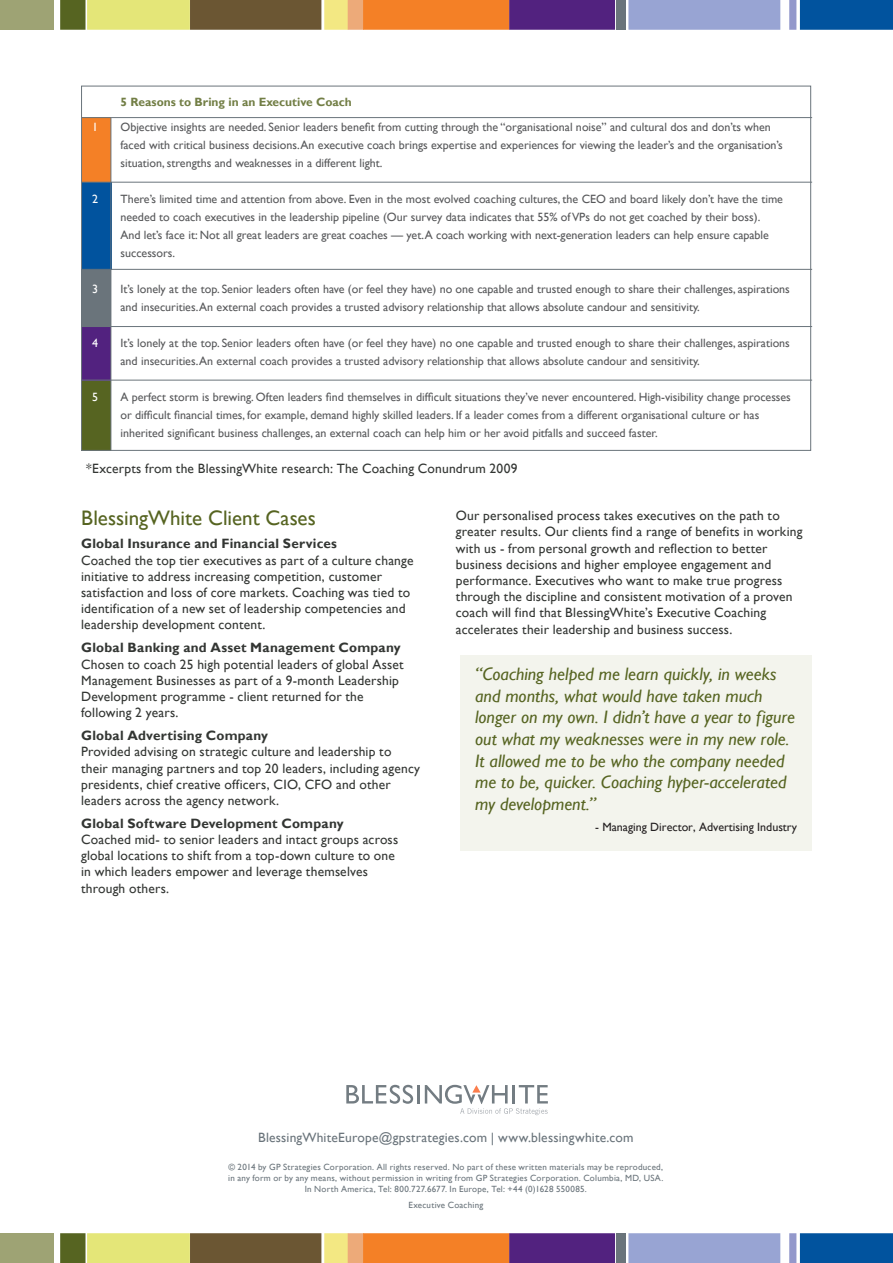
<style>
.page{position:relative;width:893px;height:1263px;background:#fff}
.page>*{position:absolute;margin:0;border:0;box-sizing:border-box;transform-origin:0 0}
.t1{font:21px "Gill Sans";color:#566421}
.t2{font:italic 18px/21.6px "Gill Sans";color:#566421}
.t3{font:13.5px/16.2px "Gill Sans";letter-spacing:.015em;color:#333633}
.t4{font:700 13.5px "Gill Sans";letter-spacing:.015em;color:#333633}
.t5{font:13.5px "Gill Sans";letter-spacing:.015em;color:#6a747b}
.t6{font:12px/18px "Gill Sans";color:#57585a}
.t7{font:12px "Gill Sans";color:#231f20}
.t8{font:700 12px "Gill Sans";color:#727e45}
.t9{font:12px "Gill Sans";color:#fff}
.t10{font:9px/10.8px "Gill Sans";letter-spacing:.025em;color:#6a747b;text-align:center}
</style>
<div class="page">
<div style="left:0;top:0;width:54px;height:30px;background:#9ea374"></div>
<div style="left:60px;top:0;width:26px;height:30px;background:#566421"></div>
<div style="left:87px;top:0;width:103px;height:30px;background:#e4e678"></div>
<div style="left:190px;top:0;width:131px;height:30px;background:#6b5633"></div>
<div style="left:324px;top:0;width:24px;height:30px;background:#f3e883"></div>
<div style="left:348px;top:0;width:16px;height:30px;background:#edaa79"></div>
<div style="left:363px;top:0;width:147px;height:30px;background:#f48026"></div>
<div style="left:509px;top:0;width:106px;height:30px;background:#52227f"></div>
<div style="left:617px;top:0;width:9px;height:30px;background:#6a747b"></div>
<div style="left:628px;top:0;width:152px;height:30px;background:#98a4d3"></div>
<div style="left:800px;top:0;width:93px;height:30px;background:#01539e"></div>
<div style="left:789px;top:0;width:7px;height:30px;background:#9398cb"></div>
<div style="left:0;top:1233px;width:54px;height:30px;background:#9ea374"></div>
<div style="left:60px;top:1233px;width:26px;height:30px;background:#566421"></div>
<div style="left:87px;top:1233px;width:103px;height:30px;background:#e4e678"></div>
<div style="left:190px;top:1233px;width:131px;height:30px;background:#6b5633"></div>
<div style="left:324px;top:1233px;width:24px;height:30px;background:#f3e883"></div>
<div style="left:348px;top:1233px;width:16px;height:30px;background:#edaa79"></div>
<div style="left:363px;top:1233px;width:147px;height:30px;background:#f48026"></div>
<div style="left:509px;top:1233px;width:106px;height:30px;background:#52227f"></div>
<div style="left:617px;top:1233px;width:9px;height:30px;background:#6a747b"></div>
<div style="left:628px;top:1233px;width:152px;height:30px;background:#98a4d3"></div>
<div style="left:800px;top:1233px;width:93px;height:30px;background:#01539e"></div>
<div style="left:789px;top:1233px;width:7px;height:30px;background:#9398cb"></div>
<svg style="left:346px;top:1085px;width:67px;height:19px"></svg>
<hr style="left:417px;top:1085px;width:3px;height:18px;background:#737c82">
<svg style="left:425px;top:1085px;width:123px;height:30px"></svg>
<div style="left:81px;top:379px;width:30px;height:72px;background:#566421"></div>
<div style="left:82px;top:325px;width:29px;height:55px;background:#52227f"></div>
<div style="left:82px;top:270px;width:29px;height:57px;background:#6a747b"></div>
<div style="left:82px;top:182px;width:29px;height:88px;background:#01539e"></div>
<div style="left:82px;top:118px;width:29px;height:64px;background:#f48026"></div>
<hr style="left:111px;top:118px;width:1px;height:333px;background:#6a747b">
<hr style="left:82px;top:117px;width:730px;height:1px;background:#6a747b">
<hr style="left:82px;top:182px;width:730px;height:1px;background:#6a747b">
<hr style="left:82px;top:269px;width:730px;height:1px;background:#6a747b">
<hr style="left:82px;top:326px;width:730px;height:1px;background:#6a747b">
<hr style="left:82px;top:380px;width:730px;height:1px;background:#6a747b">
<div style="left:460px;top:655px;width:351px;height:195px;background:#f3f4ed"></div>
<p class="t9" style="left:92px;top:120px;width:7px">1</p>
<p class="t9" style="left:92px;top:192px;width:7px">2</p>
<p class="t9" style="left:92px;top:282px;width:7px">3</p>
<p class="t9" style="left:92px;top:336px;width:7px">4</p>
<p class="t9" style="left:92px;top:390px;width:7px">5</p>
<p class="t8" style="left:120px;top:95px;width:233px">5 Reasons to Bring in an Executive Coach</p>
<p class="t6" style="left:120px;top:118px;width:664px">Objective insights are needed. Senior leaders benefit from cutting through the “organisational noise” and cultural dos and don’ts when faced with critical business decisions. An executive coach brings expertise and experiences for viewing the leader’s and the organisation’s situation, strengths and weaknesses in a different light.</p>
<p class="t6" style="left:120px;top:190px;width:664px">There’s limited time and attention from above. Even in the most evolved coaching cultures, the CEO and board likely don’t have the time needed to coach executives in the leadership pipeline (Our survey data indicates that 55% of VPs do not get coached by their boss).<br>And let’s face it: Not all great leaders are great coaches — yet. A coach working with next-generation leaders can help ensure capable successors.</p>
<p class="t6" style="left:120px;top:280px;width:671px">It’s lonely at the top. Senior leaders often have (or feel they have) no one capable and trusted enough to share their challenges, aspirations and insecurities. An external coach provides a trusted advisory relationship that allows absolute candour and sensitivity.</p>
<p class="t6" style="left:120px;top:334px;width:671px">It’s lonely at the top. Senior leaders often have (or feel they have) no one capable and trusted enough to share their challenges, aspirations and insecurities. An external coach provides a trusted advisory relationship that allows absolute candour and sensitivity.</p>
<p class="t6" style="left:120px;top:388px;width:672px">A perfect storm is brewing. Often leaders find themselves in difficult situations they’ve never encountered. High-visibility change processes or difficult financial times, for example, demand highly skilled leaders. If a leader comes from a different organisational culture or has inherited significant business challenges, an external coach can help him or her avoid pitfalls and succeed faster.</p>
<p class="t3" style="left:86px;top:461px;width:433px">*Excerpts from the BlessingWhite research: The Coaching Conundrum 2009</p>
<p class="t1" style="left:81px;top:506px;width:236px">BlessingWhite Client Cases</p>
<p class="t4" style="left:81px;top:536px;width:257px">Global Insurance and Financial Services</p>
<p class="t3" style="left:81px;top:552px;width:334px">Coached the top tier executives as part of a culture change initiative to address increasing competition, customer satisfaction and loss of core markets. Coaching was tied to identification of a new set of leadership competencies and leadership development content.</p>
<p class="t4" style="left:81px;top:640px;width:321px">Global Banking and Asset Management Company</p>
<p class="t3" style="left:81px;top:656px;width:324px">Chosen to coach 25 high potential leaders of global Asset<br>Management Businesses as part of a 9-month Leadership<br>Development programme - client returned for the</p>
<p class="t3" style="left:81px;top:705px;width:99px">following 2 years.</p>
<p class="t4" style="left:81px;top:727px;width:188px">Global Advertising Company</p>
<p class="t3" style="left:81px;top:744px;width:340px">Provided advising on strategic culture and leadership to their managing partners and top 20 leaders, including agency presidents, chief creative officers, CIO, CFO and other</p>
<p class="t3" style="left:81px;top:792px;width:199px">leaders across the agency network.</p>
<p class="t4" style="left:81px;top:815px;width:264px">Global Software Development Company</p>
<p class="t3" style="left:81px;top:832px;width:319px">Coached mid- to senior leaders and intact groups across</p>
<p class="t3" style="left:81px;top:848px;width:315px">global locations to shift from a top-down culture to one</p>
<p class="t3" style="left:81px;top:864px;width:288px">in which leaders empower and leverage themselves through others.</p>
<p class="t3" style="left:456px;top:508px;width:348px">Our personalised process takes executives on the path to greater results. Our clients find a range of benefits in working with us - from personal growth and reflection to better business decisions and higher employee engagement and performance. Executives who want to make true progress through the discipline and consistent motivation of a proven coach will find that BlessingWhite’s Executive Coaching accelerates their leadership and business success.</p>
<p class="t2" style="left:475px;top:664px;width:321px">“Coaching helped me learn quickly, in weeks and months, what would have taken much longer on my own. I didn’t have a year to figure out what my weaknesses were in my new role.<br>It allowed me to be who the company needed me to be, quicker. Coaching hyper-accelerated my development.”</p>
<p class="t7" style="left:595px;top:820px;width:203px">- Managing Director, Advertising Industry</p>
<p class="t5" style="left:258px;top:1130px;width:377px">BlessingWhiteEurope@gpstrategies.com | www.blessingwhite.com</p>
<p class="t10" style="left:228px;top:1162px;width:437px">© 2014 by GP Strategies Corporation. All rights reserved. No part of these written materials may be reproduced, in any form or by any means, without permission in writing from GP Strategies Corporation. Columbia, MD, USA.<br>In North America, Tel: 800.727.6677. In Europe, Tel: +44 (0)1628 550085.</p>
<p class="t10" style="left:408px;top:1200px;width:76px">Executive Coaching</p>
</div>
